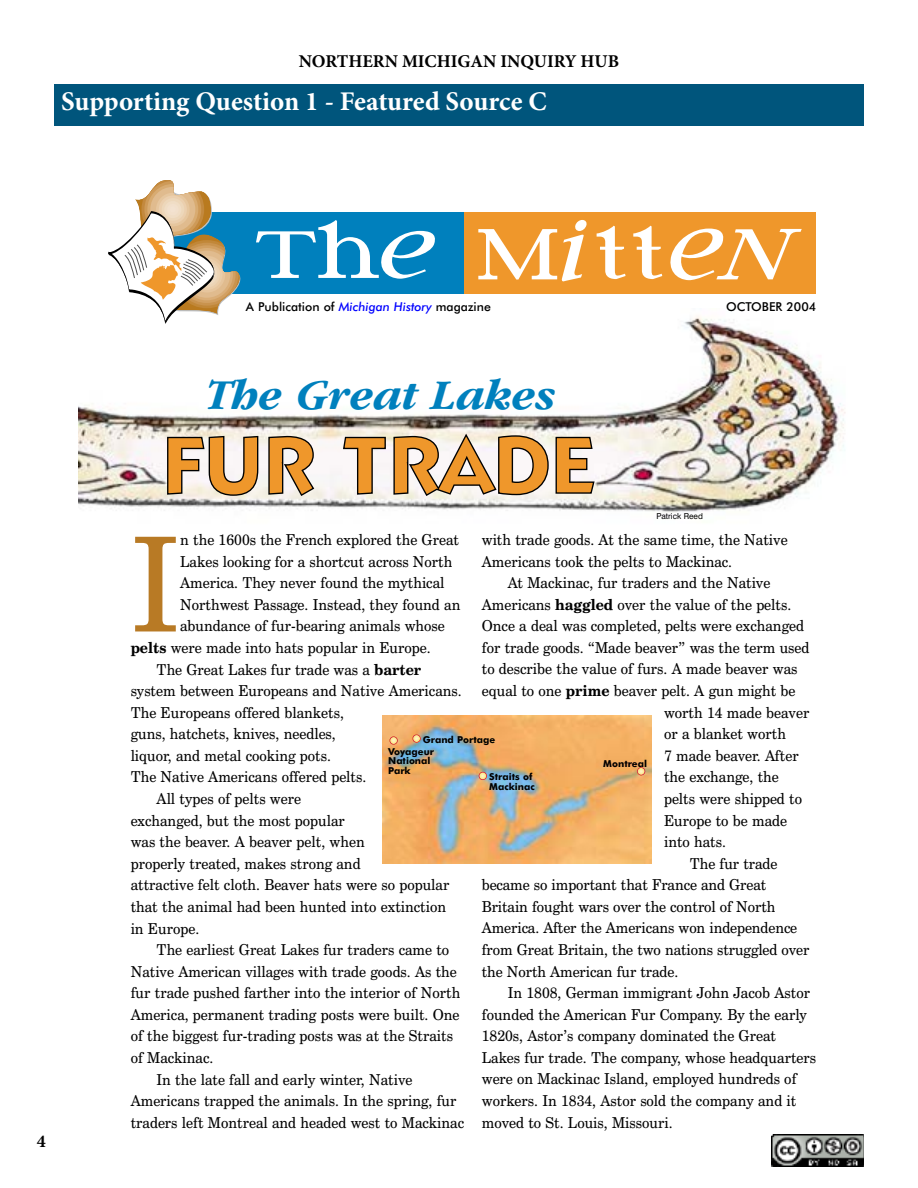
<style>
.page{position:relative;width:918px;height:1188px;background:#fff}
.page>*{position:absolute;margin:0;border:0;box-sizing:border-box;transform-origin:0 0}
.t1{font:131.25px "Century Schoolbook BT";color:#b87a25;scale:.95 1}
.t2{font:73.8px "Perplexed";letter-spacing:.06em;color:#fff}
.t3{font:68.25px "Perplexed";color:#fff;scale:1.1 1}
.t4{font:italic 700 43.65px "Garamond IT Cby BT";color:#0080bd}
.t5{font:700 27px "Minion Pro";letter-spacing:-.005em;color:#fff}
.t6{font:700 18px "Minion Pro";color:#000}
.t7{font:15px/21.6px "Century Schoolbook BT";color:#000;scale:.95 1}
.t8{font:500 12.3px "Futura BT";color:#000}
.t9{font:700 9.6px/9.6px "Futura BT";color:#000}
.t10{font:8.25px "Swiss 721 BT";color:#000}
.s1{font-style:italic;color:#00f}
.s2{font-weight:700}
</style>
<div class="page">
<img style="left:772px;top:1134px;width:92px;height:33px">
<div style="left:54px;top:85px;width:810px;height:41px;background:#00557c"></div>
<img style="left:79px;top:316px;width:767px;height:196px">
<div style="left:144px;top:213px;width:670px;height:81px;background:#0080bd"></div>
<div style="left:464px;top:212px;width:351px;height:82px;background:#ef972b"></div>
<svg style="left:108px;top:180px;width:135px;height:144px"></svg>
<img style="left:382px;top:716px;width:270px;height:148px">
<svg style="left:414px;top:736px;width:5px;height:5px"></svg>
<div style="left:412px;top:734px;width:9px;height:9px;border:1px solid #cd0044;border-radius:50%"></div>
<svg style="left:390px;top:737px;width:6px;height:7px"></svg>
<div style="left:390px;top:736px;width:8px;height:9px;border:1px solid #cd0044;border-radius:50%"></div>
<svg style="left:479px;top:772px;width:8px;height:8px"></svg>
<div style="left:479px;top:772px;width:8px;height:8px;border:1px solid #cd0044;border-radius:50%"></div>
<svg style="left:637px;top:768px;width:8px;height:7px"></svg>
<div style="left:637px;top:767px;width:8px;height:8px;border:1px solid #cd0044;border-radius:50%"></div>
<svg style="left:167px;top:434px;width:428px;height:62px"></svg>
<p class="t6" style="left:299px;top:49px;width:322px">NORTHERN MICHIGAN INQUIRY HUB</p>
<h3 class="t5" style="left:61px;top:82px;width:487px">Supporting Question 1 - Featured Source C</h3>
<p class="t6" style="left:37px;top:1129px;width:10px">4</p>
<h3 class="t3" style="left:254px;top:217px;width:166px">THE</h3>
<h2 class="t2" style="left:477px;top:213px;width:327px">MITTEN</h2>
<p class="t8" style="left:726px;top:299px;width:92px">OCTOBER 2004</p>
<p class="t8" style="left:246px;top:299px;width:246px">A Publication of <span class="s1">Michigan History</span> magazine</p>
<h3 class="t4" style="left:206px;top:369px;width:351px">The Great Lakes</h3>
<p class="t10" style="left:656px;top:511px;width:48px">Patrick Reed</p>
<p class="t7" style="left:482px;top:529px;width:323px">with trade goods. At the same time, the Native<br>Americans took the pelts to Mackinac.</p>
<p class="t7" style="left:508px;top:572px;width:278px">At Mackinac, fur traders and the Native</p>
<p class="t7" style="left:482px;top:593px;width:327px">Americans <span class="s2">haggled</span> over the value of the pelts.</p>
<p class="t7" style="left:482px;top:615px;width:341px">Once a deal was completed, pelts were exchanged</p>
<p class="t7" style="left:482px;top:637px;width:346px">for trade goods. “Made beaver” was the term used</p>
<p class="t7" style="left:482px;top:658px;width:334px">to describe the value of furs. A made beaver was</p>
<p class="t7" style="left:482px;top:680px;width:332px">equal to one <span class="s2">prime</span> beaver pelt. A gun might be</p>
<p class="t7" style="left:664px;top:701px;width:155px">worth 14 made beaver</p>
<p class="t7" style="left:664px;top:723px;width:130px">or a blanket worth</p>
<p class="t7" style="left:664px;top:744px;width:143px">7 made beaver. After</p>
<p class="t7" style="left:664px;top:766px;width:122px">the exchange, the</p>
<p class="t7" style="left:664px;top:788px;width:147px">pelts were shipped to</p>
<p class="t7" style="left:664px;top:809px;width:131px">Europe to be made</p>
<p class="t7" style="left:664px;top:831px;width:67px">into hats.</p>
<p class="t7" style="left:690px;top:852px;width:94px">The fur trade</p>
<p class="t7" style="left:482px;top:874px;width:301px">became so important that France and Great</p>
<p class="t7" style="left:482px;top:895px;width:311px">Britain fought wars over the control of North</p>
<p class="t7" style="left:482px;top:917px;width:334px">America. After the Americans won independence</p>
<p class="t7" style="left:482px;top:939px;width:346px">from Great Britain, the two nations struggled over</p>
<p class="t7" style="left:482px;top:960px;width:208px">the North American fur trade.</p>
<p class="t7" style="left:508px;top:982px;width:320px">In 1808, German immigrant John Jacob Astor</p>
<p class="t7" style="left:482px;top:1003px;width:344px">founded the American Fur Company. By the early</p>
<p class="t7" style="left:482px;top:1025px;width:311px">1820s, Astor’s company dominated the Great</p>
<p class="t7" style="left:482px;top:1047px;width:353px">Lakes fur trade. The company, whose headquarters</p>
<p class="t7" style="left:482px;top:1068px;width:333px">were on Mackinac Island, employed hundreds of</p>
<p class="t7" style="left:482px;top:1090px;width:333px">workers. In 1834, Astor sold the company and it</p>
<p class="t7" style="left:482px;top:1111px;width:202px">moved to St. Louis, Missouri.</p>
<h1 class="t1" style="left:131px;top:504px;width:54px">I</h1>
<p class="t7" style="left:180px;top:529px;width:295px">n the 1600s the French explored the Great</p>
<p class="t7" style="left:180px;top:550px;width:288px">Lakes looking for a shortcut across North</p>
<p class="t7" style="left:180px;top:572px;width:280px">America. They never found the mythical</p>
<p class="t7" style="left:180px;top:594px;width:296px">Northwest Passage. Instead, they found an</p>
<p class="t7" style="left:180px;top:615px;width:280px">abundance of fur-bearing animals whose</p>
<p class="t7" style="left:131px;top:637px;width:317px"><span class="s2">pelts</span> were made into hats popular in Europe.</p>
<p class="t7" style="left:157px;top:658px;width:280px">The Great Lakes fur trade was a <span class="s2">barter</span></p>
<p class="t7" style="left:131px;top:680px;width:350px">system between Europeans and Native Americans.</p>
<p class="t7" style="left:131px;top:701px;width:226px">The Europeans offered blankets,</p>
<p class="t7" style="left:131px;top:723px;width:217px">guns, hatchets, knives, needles,</p>
<p class="t7" style="left:131px;top:745px;width:212px">liquor, and metal cooking pots.</p>
<p class="t7" style="left:131px;top:766px;width:250px">The Native Americans offered pelts.</p>
<p class="t7" style="left:157px;top:788px;width:154px">All types of pelts were</p>
<p class="t7" style="left:131px;top:809px;width:227px">exchanged, but the most popular</p>
<p class="t7" style="left:131px;top:831px;width:248px">was the beaver. A beaver pelt, when</p>
<p class="t7" style="left:131px;top:852px;width:244px">properly treated, makes strong and</p>
<p class="t7" style="left:131px;top:874px;width:337px">attractive felt cloth. Beaver hats were so popular</p>
<p class="t7" style="left:131px;top:896px;width:334px">that the animal had been hunted into extinction</p>
<p class="t7" style="left:131px;top:917px;width:74px">in Europe.</p>
<p class="t7" style="left:157px;top:939px;width:310px">The earliest Great Lakes fur traders came to</p>
<p class="t7" style="left:131px;top:960px;width:345px">Native American villages with trade goods. As the</p>
<p class="t7" style="left:131px;top:982px;width:349px">fur trade pushed farther into the interior of North</p>
<p class="t7" style="left:131px;top:1004px;width:348px">America, permanent trading posts were built. One</p>
<p class="t7" style="left:131px;top:1025px;width:341px">of the biggest fur-trading posts was at the Straits</p>
<p class="t7" style="left:131px;top:1047px;width:89px">of Mackinac.</p>
<p class="t7" style="left:157px;top:1068px;width:271px">In the late fall and early winter, Native</p>
<p class="t7" style="left:131px;top:1090px;width:345px">Americans trapped the animals. In the spring, fur</p>
<p class="t7" style="left:131px;top:1111px;width:353px">traders left Montreal and headed west to Mackinac</p>
<p class="t9" style="left:388px;top:734px;width:109px;line-height:11.6px;text-indent:35px">Grand Portage<br>Voyageur</p>
<p class="t9" style="left:388px;top:756px;width:44px">National<br>Park</p>
<p class="t9" style="left:489px;top:772px;width:47px">Straits of<br>Mackinac</p>
<p class="t9" style="left:603px;top:758px;width:45px">Montreal</p>
</div>
